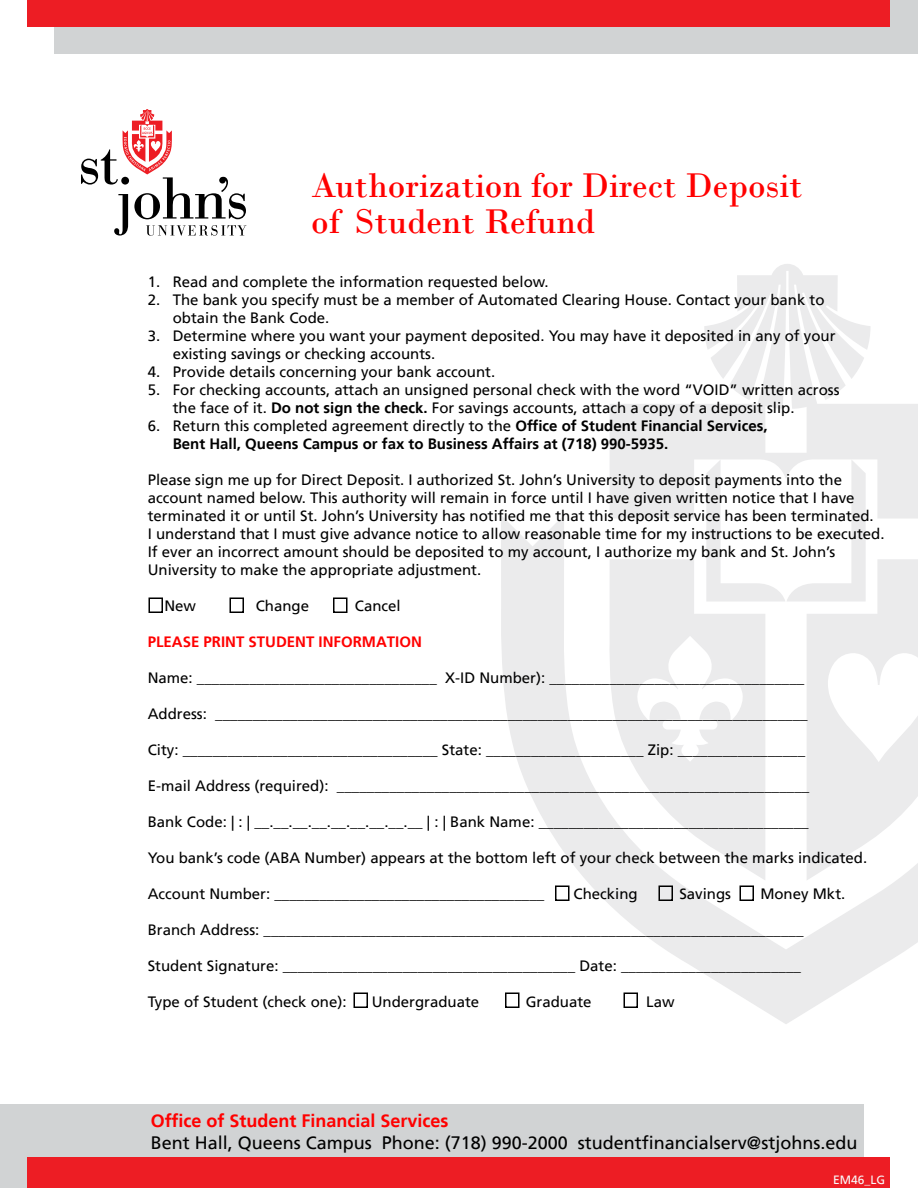
<style>
.page{position:relative;width:918px;height:1188px;background:#fff}
.page>*{position:absolute;margin:0;border:0;box-sizing:border-box;transform-origin:0 0}
.t1{font:36px/36px "Bodoni";color:#f00}
.t2{font:18px "Frutiger LT";color:#000}
.t3{font:700 18px "Frutiger LT";color:#f00}
.t4{font:15px/18px "Frutiger LT";color:#000}
.t5{font:700 15px/18px "Frutiger LT";color:#000}
.t6{font:700 15px "Frutiger LT";color:#f00}
.t7{font:12px "Frutiger LT";color:#f9f9f9}
.s1{font-weight:700}
.s2{font-weight:400}
</style>
<div class="page">
<div style="left:0;top:1104px;width:864px;height:84px;background:#d1d3d4"></div>
<div style="left:55px;top:0;width:863px;height:54px;background:#d1d3d4"></div>
<svg style="left:81px;top:109px;width:166px;height:127px"></svg>
<div style="left:28px;top:0;width:862px;height:27px;background:#ed1d24"></div>
<div style="left:28px;top:1158px;width:862px;height:30px;background:#ed1d24"></div>
<svg style="left:501px;top:515px;width:417px;height:509px"></svg>
<svg style="left:610px;top:264px;width:308px;height:617px"></svg>
<div style="left:555px;top:885px;width:15px;height:16px;border:2px solid #000"></div>
<div style="left:354px;top:992px;width:14px;height:16px;border:2px solid #000"></div>
<div style="left:658px;top:885px;width:15px;height:16px;border:2px solid #000"></div>
<div style="left:740px;top:885px;width:14px;height:16px;border:2px solid #000"></div>
<div style="left:505px;top:992px;width:15px;height:16px;border:2px solid #000"></div>
<div style="left:624px;top:992px;width:14px;height:16px;border:2px solid #000"></div>
<div style="left:148px;top:597px;width:15px;height:16px;border:2px solid #000"></div>
<div style="left:229px;top:597px;width:15px;height:16px;border:2px solid #000"></div>
<div style="left:333px;top:597px;width:15px;height:16px;border:2px solid #000"></div>
<h1 class="t1" style="left:311px;top:168px;width:493px">Authorization for Direct Deposit of Student Refund</h1>
<p class="t4" style="left:148px;top:273px;width:402px">1. Read and complete the information requested below.</p>
<p class="t4" style="left:173px;top:291px;width:653px;text-indent:-25px">2. The bank you specify must be a member of Automated Clearing House. Contact your bank to obtain the Bank Code.</p>
<p class="t4" style="left:173px;top:327px;width:664px;text-indent:-25px">3. Determine where you want your payment deposited. You may have it deposited in any of your existing savings or checking accounts.</p>
<p class="t4" style="left:148px;top:363px;width:349px">4. Provide details concerning your bank account.</p>
<p class="t4" style="left:173px;top:381px;width:668px;text-indent:-25px">5. For checking accounts, attach an unsigned personal check with the word “VOID” written across the face of it. <span class="s1">Do not sign the check.</span> For savings accounts, attach a copy of a deposit slip.</p>
<p class="t5" style="left:173px;top:417px;width:596px;text-indent:-25px"><span class="s2">6. Return this completed agreement directly to the</span> Office of Student Financial Services,<br>Bent Hall, Queens Campus or fax to Business Affairs at (718) 990-5935.</p>
<p class="t4" style="left:148px;top:471px;width:738px">Please sign me up for Direct Deposit. I authorized St. John’s University to deposit payments into the account named below. This authority will remain in force until I have given written notice that I have terminated it or until St. John’s University has notified me that this deposit service has been terminated.<br>I understand that I must give advance notice to allow reasonable time for my instructions to be executed.<br>If ever an incorrect amount should be deposited to my account, I authorize my bank and St. John’s University to make the appropriate adjustment.</p>
<p class="t4" style="left:164px;top:597px;width:33px">New</p>
<p class="t4" style="left:256px;top:597px;width:55px">Change</p>
<p class="t4" style="left:355px;top:597px;width:47px">Cancel</p>
<p class="t6" style="left:148px;top:633px;width:276px">PLEASE PRINT STUDENT INFORMATION</p>
<p class="t4" style="left:148px;top:669px;width:658px">Name: ________________________________ X-ID Number): __________________________________</p>
<p class="t4" style="left:148px;top:705px;width:662px">Address: _______________________________________________________________________________</p>
<p class="t4" style="left:148px;top:741px;width:659px">City: __________________________________ State: _____________________ Zip: _________________</p>
<p class="t4" style="left:148px;top:777px;width:663px">E-mail Address (required): _______________________________________________________________</p>
<p class="t4" style="left:148px;top:813px;width:662px">Bank Code: | : | __.__.__.__.__.__.__.__.__ | : | Bank Name: ____________________________________</p>
<p class="t4" style="left:148px;top:849px;width:721px">You bank’s code (ABA Number) appears at the bottom left of your check between the marks indicated.</p>
<p class="t4" style="left:148px;top:885px;width:398px">Account Number: ____________________________________</p>
<p class="t4" style="left:574px;top:885px;width:66px">Checking</p>
<p class="t4" style="left:679px;top:885px;width:53px">Savings</p>
<p class="t4" style="left:760px;top:885px;width:87px">Money Mkt.</p>
<p class="t4" style="left:148px;top:921px;width:657px">Branch Address: ________________________________________________________________________</p>
<p class="t4" style="left:148px;top:957px;width:655px">Student Signature: _______________________________________ Date: ________________________</p>
<p class="t4" style="left:148px;top:993px;width:200px">Type of Student (check one):</p>
<p class="t4" style="left:372px;top:993px;width:109px">Undergraduate</p>
<p class="t4" style="left:526px;top:993px;width:67px">Graduate</p>
<p class="t4" style="left:646px;top:993px;width:30px">Law</p>
<p class="t3" style="left:151px;top:1110px;width:299px">Office of Student Financial Services</p>
<p class="t2" style="left:151px;top:1132px;width:708px">Bent Hall, Queens Campus Phone: (718) 990-2000 studentfinancialserv@stjohns.edu</p>
<p class="t7" style="left:833px;top:1173px;width:54px">EM46_LG</p>
</div>
